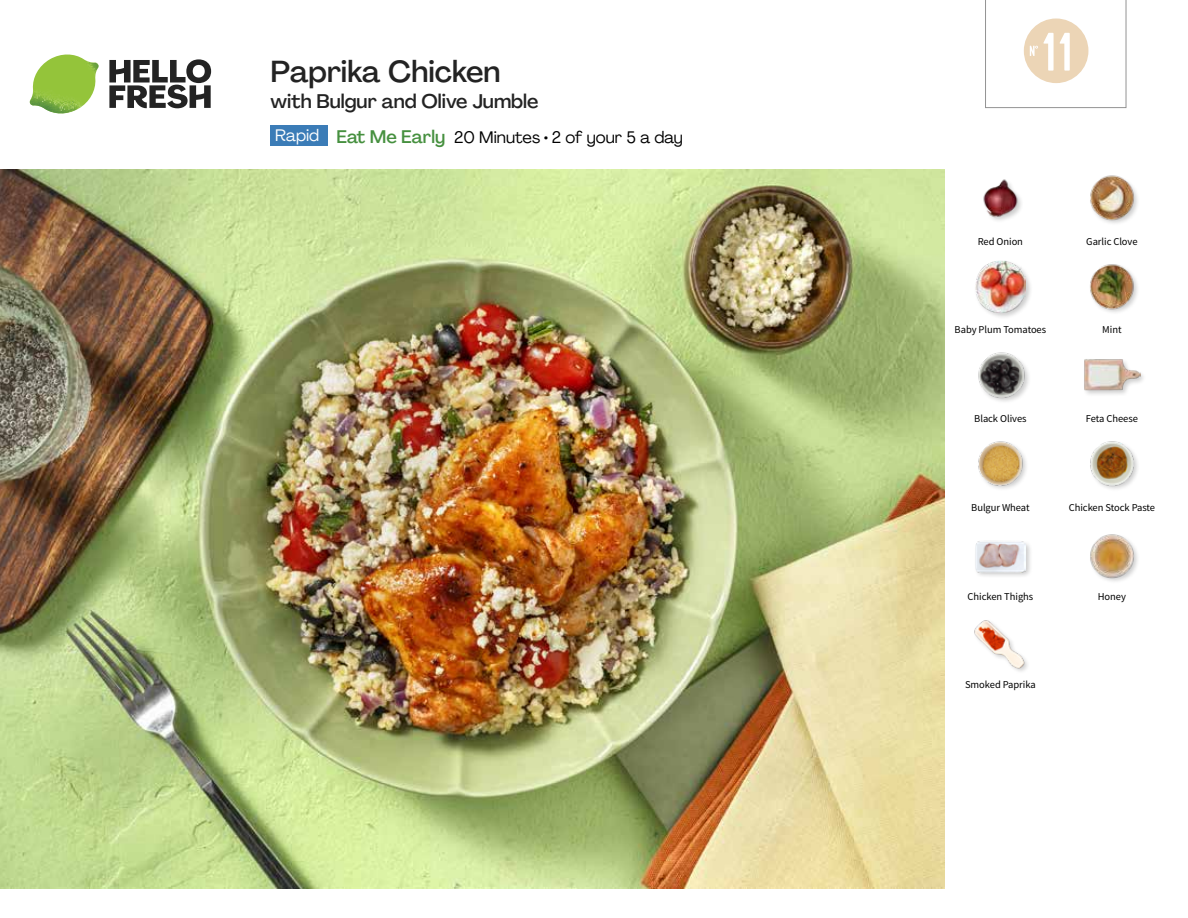
<style>
.page{position:relative;width:1188px;height:918px;background:#fff}
.page>*{position:absolute;margin:0;border:0;box-sizing:border-box;transform-origin:0 0}
.t1{font:54px "Kapra";color:#fff}
.t2{font:500 30px "Agrandir";letter-spacing:-.005em;color:#232323}
.t3{font:500 19.5px "Agrandir";color:#232323}
.t4{font:16.5px "Agrandir";color:#000}
.t5{font:16.5px "Agrandir";color:#fff}
.t6{font:10.5px "Source Sans Pro";letter-spacing:-.005em;color:#000}
.s1{font-weight:500;font-size:18px;color:#46903f}
</style>
<div class="page">
<svg style="left:109px;top:59px;width:102px;height:49px"></svg>
<img style="left:30px;top:55px;width:69px;height:59px">
<img style="left:0;top:170px;width:945px;height:718px">
<div style="left:974px;top:540px;width:59px;height:39px;background:#000;opacity:.2"></div>
<img style="left:975px;top:540px;width:51px;height:39px">
<img style="left:974px;top:620px;width:54px;height:52px">
<img style="left:1090px;top:534px;width:48px;height:48px">
<img style="left:978px;top:352px;width:51px;height:50px">
<img style="left:978px;top:441px;width:48px;height:48px">
<img style="left:1090px;top:441px;width:48px;height:48px">
<div style="left:1083px;top:358px;width:64px;height:39px;background:#000;opacity:.2"></div>
<img style="left:1083px;top:358px;width:58px;height:39px">
<img style="left:983px;top:179px;width:38px;height:42px">
<div style="left:974px;top:260px;width:59px;height:60px;background:#000;opacity:.2"></div>
<img style="left:975px;top:261px;width:51px;height:51px">
<img style="left:1090px;top:264px;width:48px;height:49px">
<img style="left:1090px;top:175px;width:48px;height:49px">
<div style="left:271px;top:126px;width:57px;height:20px;background:#3b7cb7"></div>
<svg style="left:985px;top:0;width:141px;height:109px"></svg>
<h2 class="t2" style="left:271px;top:53px;width:232px">Paprika Chicken</h2>
<h3 class="t3" style="left:271px;top:89px;width:270px">with Bulgur and Olive Jumble</h3>
<h3 class="t5" style="left:275px;top:125px;width:46px">Rapid</h3>
<h3 class="t4" style="left:337px;top:127px;width:348px"><span class="s1">Eat Me Early</span> 20 Minutes • 2 of your 5 a day</h3>
<h1 class="t1" style="left:1043px;top:21px;width:31px">11</h1>
<p class="t6" style="left:978px;top:234px;width:47px">Red Onion</p>
<p class="t6" style="left:1086px;top:234px;width:53px">Garlic Clove</p>
<p class="t6" style="left:955px;top:323px;width:93px">Baby Plum Tomatoes</p>
<p class="t6" style="left:1102px;top:323px;width:21px">Mint</p>
<p class="t6" style="left:974px;top:412px;width:54px">Black Olives</p>
<p class="t6" style="left:1086px;top:412px;width:54px">Feta Cheese</p>
<p class="t6" style="left:971px;top:501px;width:60px">Bulgur Wheat</p>
<p class="t6" style="left:1069px;top:501px;width:88px">Chicken Stock Paste</p>
<p class="t6" style="left:968px;top:589px;width:67px">Chicken Thighs</p>
<p class="t6" style="left:1098px;top:589px;width:30px">Honey</p>
<p class="t6" style="left:965px;top:678px;width:72px">Smoked Paprika</p>
</div>
